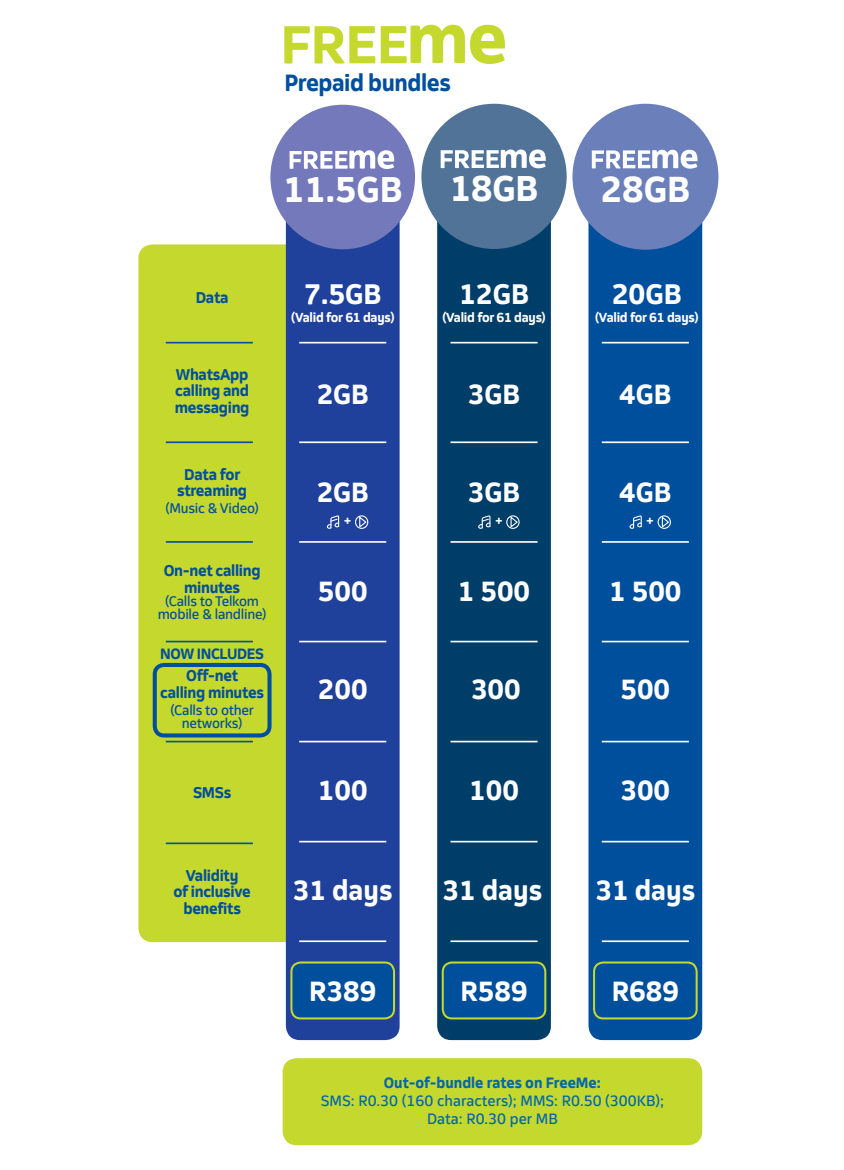
<style>
.page{position:relative;width:844px;height:1170px;background:#fff}
.page>*{position:absolute;margin:0;border:0;box-sizing:border-box;transform-origin:0 0}
.t1{font:700 34.43px "Telkom 123";color:#fff}
.t2{font:700 33.98px "Telkom 123";color:#fff}
.t3{font:700 26.78px "Telkom 123";color:#fff}
.t4{font:700 26.32px "Telkom 123";color:#fff}
.t5{font:700 22.28px "Telkom 123";letter-spacing:-.02em;color:#004f9d}
.t6{font:700 14.85px/16.4px "Telkom 123";letter-spacing:-.02em;color:#004f9d;text-align:center}
.t7{font:14.17px/18.2px "Telkom 123";color:#0066ad;text-align:center}
.t8{font:700 14.17px "Telkom 123";color:#0066ad}
.t9{font:700 14.17px "Telkom 123";letter-spacing:-.02em;color:#004f9d}
.t10{font:13.28px/13px "Telkom 123";letter-spacing:-.02em;color:#004f9d;text-align:center}
.t11{font:700 12.38px "Telkom 123";letter-spacing:-.02em;color:#fff}
.t12{font:700 12.15px "Telkom 123";color:#fff}
</style>
<div class="page">
<div style="left:138px;top:244px;width:197px;height:698px;background:#c4d82e;border-radius:14px"></div>
<div style="left:286px;top:187px;width:113px;height:853px;background:#20419b;border-radius:14px"></div>
<hr style="left:299px;top:342px;width:87px;height:1px;background:#fff">
<hr style="left:299px;top:441px;width:87px;height:2px;background:#fff">
<hr style="left:299px;top:541px;width:87px;height:2px;background:#fff">
<hr style="left:299px;top:641px;width:87px;height:1px;background:#fff">
<hr style="left:299px;top:741px;width:87px;height:1px;background:#fff">
<hr style="left:299px;top:841px;width:87px;height:1px;background:#fff">
<hr style="left:166px;top:342px;width:87px;height:1px;background:#004f9d">
<hr style="left:166px;top:441px;width:87px;height:2px;background:#004f9d">
<hr style="left:166px;top:541px;width:87px;height:2px;background:#004f9d">
<hr style="left:166px;top:641px;width:87px;height:1px;background:#004f9d">
<hr style="left:166px;top:741px;width:87px;height:1px;background:#004f9d">
<div style="left:153px;top:663px;width:118px;height:75px;border:4px solid #004f9d;border-radius:9px"></div>
<div style="left:291px;top:963px;width:103px;height:55px;background:#004f9d;border-radius:9px"></div>
<div style="left:290px;top:962px;width:105px;height:57px;border:2px solid #c4d82e;border-radius:9px"></div>
<svg style="left:326px;top:516px;width:14px;height:13px"></svg>
<svg style="left:359px;top:517px;width:8px;height:10px"></svg>
<div style="left:355px;top:515px;width:13px;height:14px;border:1px solid #fff;border-radius:50%"></div>
<div style="left:270px;top:105px;width:145px;height:144px;background:#7379ba;border-radius:50%"></div>
<svg style="left:290px;top:150px;width:104px;height:19px"></svg>
<div style="left:437px;top:187px;width:114px;height:853px;background:#003e6a;border-radius:14px"></div>
<hr style="left:450px;top:342px;width:87px;height:1px;background:#fff">
<hr style="left:450px;top:441px;width:87px;height:2px;background:#fff">
<hr style="left:450px;top:541px;width:87px;height:2px;background:#fff">
<hr style="left:450px;top:641px;width:87px;height:1px;background:#fff">
<hr style="left:450px;top:741px;width:87px;height:1px;background:#fff">
<hr style="left:450px;top:841px;width:87px;height:1px;background:#fff">
<div style="left:443px;top:963px;width:102px;height:55px;background:#004f9d;border-radius:9px"></div>
<div style="left:442px;top:962px;width:104px;height:57px;border:2px solid #c4d82e;border-radius:9px"></div>
<svg style="left:478px;top:516px;width:13px;height:13px"></svg>
<svg style="left:510px;top:515px;width:8px;height:13px"></svg>
<div style="left:506px;top:515px;width:13px;height:14px;border:1px solid #fff;border-radius:50%"></div>
<div style="left:588px;top:187px;width:114px;height:853px;background:#004f9d;border-radius:14px"></div>
<hr style="left:602px;top:342px;width:87px;height:1px;background:#fff">
<hr style="left:602px;top:441px;width:87px;height:2px;background:#fff">
<hr style="left:602px;top:541px;width:87px;height:2px;background:#fff">
<hr style="left:602px;top:641px;width:87px;height:1px;background:#fff">
<hr style="left:602px;top:741px;width:87px;height:1px;background:#fff">
<hr style="left:602px;top:841px;width:87px;height:1px;background:#fff">
<div style="left:593px;top:962px;width:104px;height:57px;border:2px solid #c4d82e;border-radius:9px"></div>
<svg style="left:629px;top:516px;width:13px;height:13px"></svg>
<svg style="left:661px;top:516px;width:9px;height:12px"></svg>
<div style="left:657px;top:515px;width:14px;height:14px;border:1px solid #fff;border-radius:50%"></div>
<div style="left:283px;top:1058px;width:419px;height:87px;background:#c4d82e;border-radius:14px"></div>
<div style="left:421px;top:104px;width:146px;height:145px;background:#527398;border-radius:50%"></div>
<svg style="left:441px;top:150px;width:105px;height:18px"></svg>
<div style="left:572px;top:104px;width:146px;height:146px;background:#6b80bb;border-radius:50%"></div>
<svg style="left:592px;top:150px;width:105px;height:19px"></svg>
<svg style="left:284px;top:26px;width:91px;height:38px"></svg>
<svg style="left:381px;top:25px;width:124px;height:39px"></svg>
<hr style="left:299px;top:940px;width:87px;height:2px;background:#fff">
<hr style="left:450px;top:940px;width:87px;height:2px;background:#fff">
<hr style="left:602px;top:940px;width:87px;height:2px;background:#fff">
<hr style="left:166px;top:843px;width:87px;height:1px;background:#004f9d">
<h3 class="t5" style="left:284px;top:68px;width:168px">Prepaid bundles</h3>
<h2 class="t2" style="left:283px;top:167px;width:121px">11.5GB</h2>
<h2 class="t2" style="left:450px;top:166px;width:90px">18GB</h2>
<h1 class="t1" style="left:600px;top:167px;width:91px">28GB</h1>
<p class="t6" style="left:196px;top:289px;width:34px">Data</p>
<p class="t6" style="left:175px;top:366px;width:76px;text-align:justify">WhatsApp calling and messaging</p>
<p class="t6" style="left:177px;top:466px;width:71px">Data for streaming</p>
<p class="t10" style="left:165px;top:501px;width:95px">(Music &amp; Video)</p>
<p class="t6" style="left:164px;top:562px;width:98px">On-net calling minutes</p>
<p class="t10" style="left:158px;top:594px;width:110px">(Calls to Telkom mobile &amp; landline)</p>
<p class="t9" style="left:160px;top:644px;width:105px">NOW INCLUDES</p>
<p class="t6" style="left:160px;top:667px;width:105px">Off-net<br>calling minutes</p>
<p class="t10" style="left:171px;top:703px;width:85px">(Calls to other networks)</p>
<p class="t6" style="left:193px;top:784px;width:40px">SMSs</p>
<h3 class="t3" style="left:304px;top:276px;width:79px">7.5GB</h3>
<p class="t11" style="left:291px;top:309px;width:105px">(Valid for 61 days)</p>
<h3 class="t4" style="left:317px;top:376px;width:54px">2GB</h3>
<h3 class="t4" style="left:317px;top:475px;width:54px">2GB</h3>
<p class="t12" style="left:344px;top:512px;width:9px">+</p>
<h3 class="t4" style="left:318px;top:574px;width:51px">500</h3>
<h3 class="t4" style="left:318px;top:672px;width:51px">200</h3>
<h3 class="t4" style="left:318px;top:773px;width:51px">100</h3>
<p class="t6" style="left:174px;top:867px;width:79px">Validity<br>of inclusive benefits</p>
<h3 class="t4" style="left:293px;top:873px;width:101px">31 days</h3>
<h3 class="t4" style="left:309px;top:974px;width:69px">R389</h3>
<h3 class="t3" style="left:459px;top:276px;width:72px">12GB</h3>
<p class="t11" style="left:442px;top:309px;width:105px">(Valid for 61 days)</p>
<h3 class="t3" style="left:612px;top:276px;width:72px">20GB</h3>
<p class="t11" style="left:595px;top:309px;width:105px">(Valid for 61 days)</p>
<h3 class="t4" style="left:468px;top:376px;width:54px">3GB</h3>
<h3 class="t4" style="left:619px;top:376px;width:54px">4GB</h3>
<h3 class="t4" style="left:468px;top:475px;width:54px">3GB</h3>
<p class="t12" style="left:495px;top:512px;width:9px">+</p>
<h3 class="t4" style="left:619px;top:475px;width:54px">4GB</h3>
<p class="t12" style="left:646px;top:512px;width:9px">+</p>
<h3 class="t4" style="left:458px;top:574px;width:74px">1 500</h3>
<h3 class="t4" style="left:609px;top:574px;width:74px">1 500</h3>
<h3 class="t4" style="left:471px;top:672px;width:51px">300</h3>
<h3 class="t4" style="left:620px;top:672px;width:51px">500</h3>
<h3 class="t4" style="left:469px;top:773px;width:51px">100</h3>
<h3 class="t4" style="left:620px;top:773px;width:51px">300</h3>
<h3 class="t4" style="left:442px;top:873px;width:101px">31 days</h3>
<h3 class="t4" style="left:595px;top:873px;width:101px">31 days</h3>
<h3 class="t4" style="left:460px;top:974px;width:69px">R589</h3>
<h3 class="t4" style="left:612px;top:974px;width:69px">R689</h3>
<p class="t8" style="left:384px;top:1073px;width:218px">Out-of-bundle rates on FreeMe:</p>
<p class="t7" style="left:321px;top:1091px;width:345px">SMS: R0.30 (160 characters); MMS: R0.50 (300KB);<br>Data: R0.30 per MB</p>
</div>
